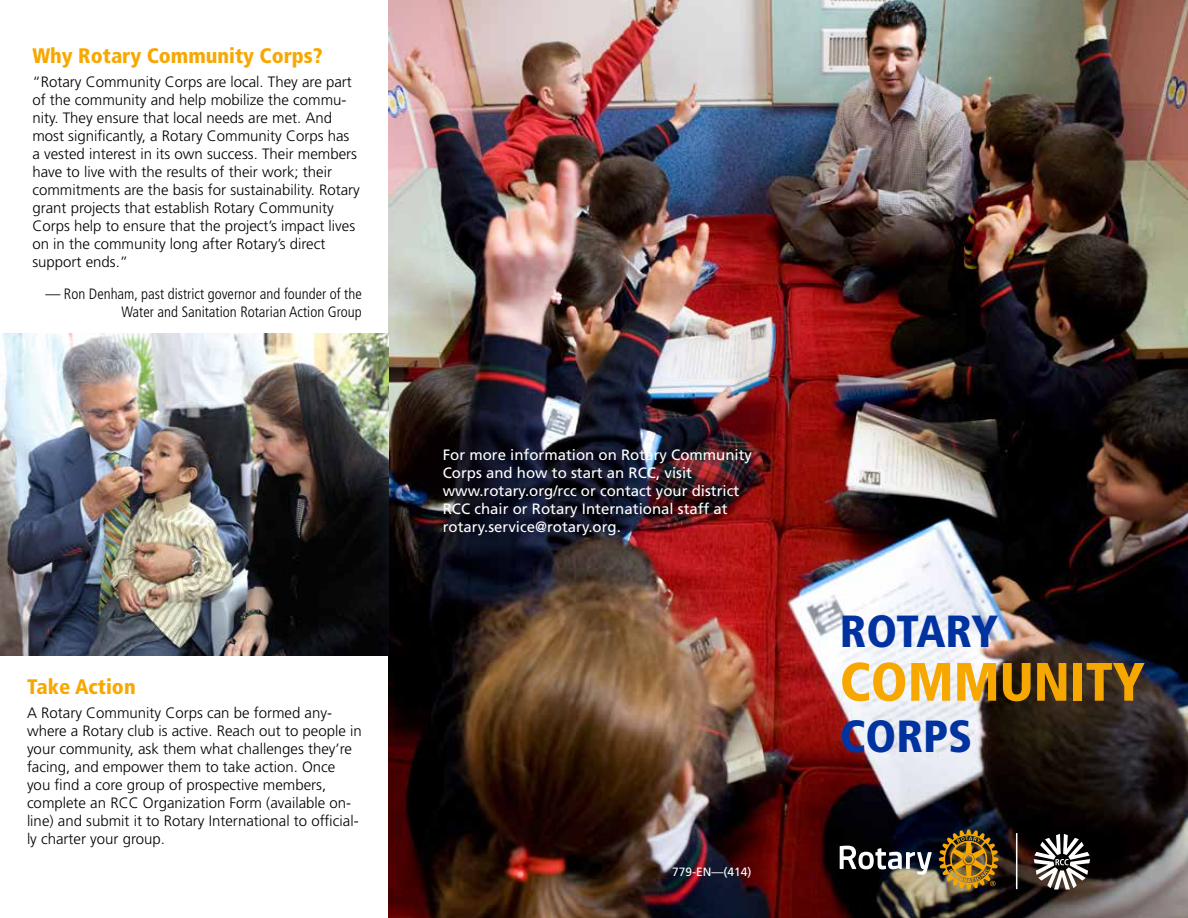
<style>
.page{position:relative;width:1188px;height:918px;background:#fff}
.page>*{position:absolute;margin:0;border:0;box-sizing:border-box;transform-origin:0 0}
.t1{font:900 condensed 54px "Frutiger LT Std";color:#f7a800}
.t2{font:900 condensed 45px "Frutiger LT Std";color:#0033a0}
.t3{font:900 condensed 21px "Frutiger LT Std";color:#f7a800}
.t4{font:300 15px/18px "Frutiger LT Std";color:#000}
.t5{font:15px/18px "Frutiger LT Std";color:#fff}
.t6{font:300 condensed 15px/18px "Frutiger LT Std";color:#000;text-align:right}
.t7{font:12px "Frutiger LT Std";color:#fff}
</style>
<div class="page">
<img style="left:389px;top:0;width:799px;height:918px">
<svg style="left:1034px;top:834px;width:56px;height:55px"></svg>
<svg style="left:840px;top:846px;width:92px;height:29px"></svg>
<img style="left:939px;top:830px;width:60px;height:59px">
<hr style="left:1016px;top:833px;width:1px;height:56px;background:#fff">
<img style="left:0;top:333px;width:389px;height:322px">
<h3 class="t3" style="left:32px;top:44px;width:292px">Why Rotary Community Corps?</h3>
<p class="t4" style="left:32px;top:73px;width:329px">“Rotary Community Corps are local. They are part of the community and help mobilize the commu&shy;nity. They ensure that local needs are met. And most significantly, a Rotary Community Corps has a vested interest in its own success. Their members have to live with the results of their work; their commitments are the basis for sustainability. Rotary grant projects that establish Rotary Community Corps help to ensure that the project’s impact lives on in the community long after Rotary’s direct support ends.”</p>
<p class="t6" style="left:45px;top:285px;width:318px">— Ron Denham, past district governor and founder of the<br>Water and Sanitation Rotarian Action Group</p>
<h3 class="t3" style="left:27px;top:674px;width:110px">Take Action</h3>
<p class="t4" style="left:27px;top:704px;width:336px">A Rotary Community Corps can be formed any&shy;where a Rotary club is active. Reach out to people in your community, ask them what challenges they’re facing, and empower them to take action. Once you find a core group of prospective members, complete an RCC Organization Form (available on&shy;line) and submit it to Rotary International to official&shy;ly charter your group.</p>
<p class="t5" style="left:443px;top:446px;width:311px">For more information on Rotary Community Corps and how to start an RCC, visit www.rotary.org/rcc or contact your district RCC chair or Rotary International staff at rotary.service@rotary.org.</p>
<p class="t7" style="left:672px;top:864px;width:81px">779-EN—(414)</p>
<h2 class="t2" style="left:840px;top:604px;width:160px">ROTARY</h2>
<h1 class="t1" style="left:840px;top:649px;width:306px">COMMUNITY</h1>
<h2 class="t2" style="left:840px;top:709px;width:134px">CORPS</h2>
</div>
